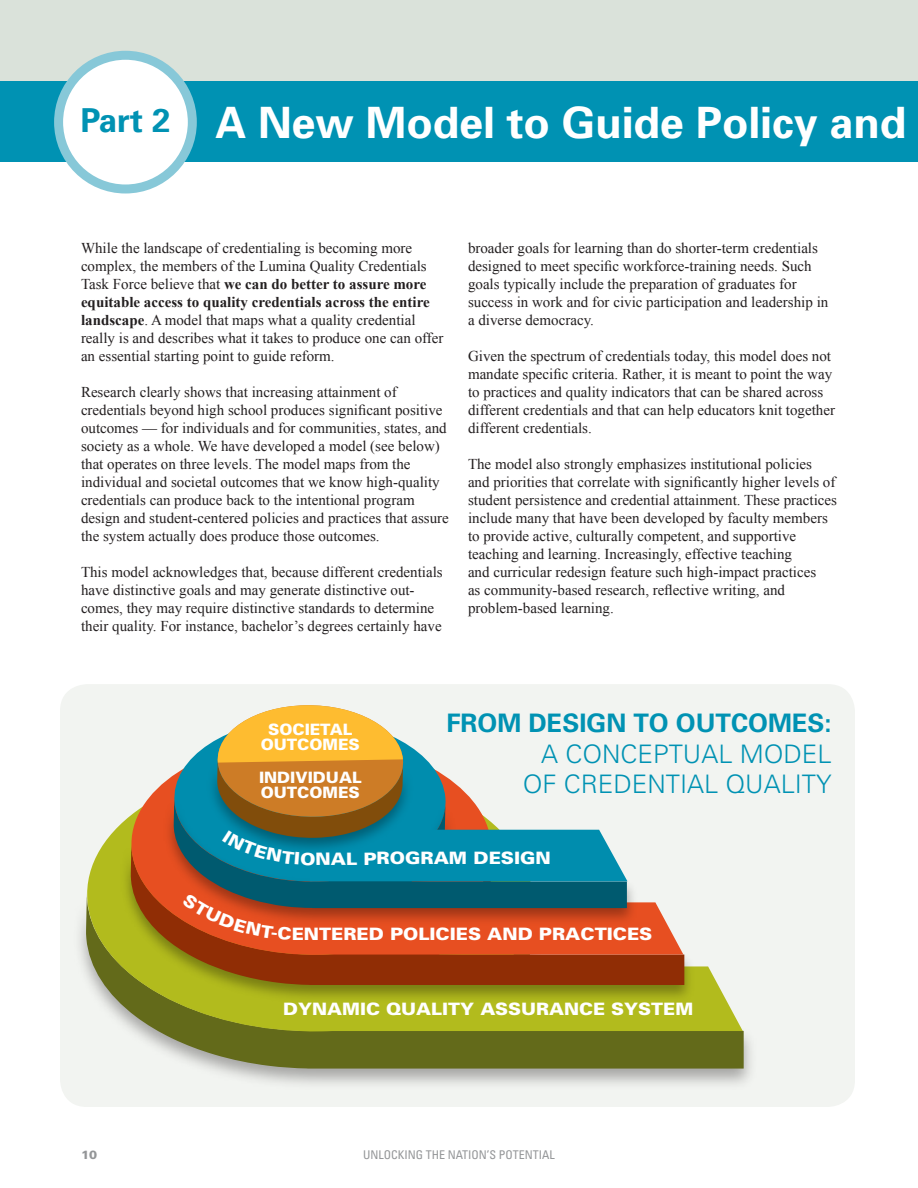
<style>
.page{position:relative;width:918px;height:1188px;background:#fff}
.page>*{position:absolute;margin:0;border:0;box-sizing:border-box;transform-origin:0 0}
.t1{font:700 43.2px "Univers";color:#fff}
.t2{font:300 25.5px/30.6px "Univers";color:#0092b3;text-align:right}
.t3{font:700 25.5px "Univers";color:#0092b3}
.t4{font:900 17.1px "Univers";color:#fff;scale:1.07 1}
.t5{font:900 17.1px "Univers";color:#fff;scale:1.05 1}
.t6{font:900 15.6px/15.1px "Univers";color:#fff}
.t7{font:15px/18px "Times New Roman";color:#231f20}
.t8{font:condensed 12px "Univers";color:#949698}
.t9{font:900 12px "Univers";color:#949698}
.s1{font-weight:700}
</style>
<div class="page">
<div style="left:60px;top:684px;width:795px;height:423px;background:#f2f4f1;border-radius:27px"></div>
<div style="left:0;top:0;width:918px;height:121px;background:#dae2da"></div>
<div style="left:0;top:81px;width:918px;height:81px;background:#0092b3"></div>
<div style="left:59px;top:55px;width:133px;height:134px;background:#fff;border-radius:50%"></div>
<div style="left:54px;top:51px;width:143px;height:143px;border:9px solid #87c8d8;border-radius:50%"></div>
<svg style="left:86px;top:893px;width:658px;height:176px;background:#7c8241"></svg>
<svg style="left:87px;top:815px;width:656px;height:216px;fill:#b2bb1d"></svg>
<img style="left:117px;top:835px;width:582px;height:171px">
<svg style="left:131px;top:842px;width:553px;height:143px;background:#94440a"></svg>
<svg style="left:131px;top:775px;width:552px;height:180px;fill:#e74f21"></svg>
<svg style="left:174px;top:740px;width:41px;height:50px;fill:#088dae"></svg>
<img style="left:160px;top:790px;width:481px;height:139px">
<svg style="left:174px;top:797px;width:453px;height:111px;background:#165c6b"></svg>
<img style="left:203px;top:751px;width:12px;height:108px">
<svg style="left:215px;top:705px;width:412px;height:176px"></svg>
<svg style="left:182px;top:893px;width:109px;height:47px;background:#c34a25"></svg>
<h1 class="t1" style="left:80px;top:97px;width:827px"><sup>Part</sup> <sup>2</sup> A New Model to Guide Policy and</h1>
<p class="t7" style="left:81px;top:239px;width:364px">While the landscape of credentialing is becoming more complex, the members of the Lumina Quality Credentials Task Force believe that <span class="s1">we can do better to assure more equitable access to quality credentials across the entire landscape</span>. A model that maps what a quality credential really is and describes what it takes to produce one can offer an essential starting point to guide reform.</p>
<p class="t7" style="left:81px;top:383px;width:369px">Research clearly shows that increasing attainment of credentials beyond high school produces significant positive outcomes — for individuals and for communities, states, and society as a whole. We have developed a model (see below) that operates on three levels. The model maps from the individual and societal outcomes that we know high-quality credentials can produce back to the intentional program design and student-centered policies and practices that assure the system actually does produce those outcomes.</p>
<p class="t7" style="left:81px;top:563px;width:363px">This model acknowledges that, because different credentials have distinctive goals and may generate distinctive out&shy;comes, they may require distinctive standards to determine their quality. For instance, bachelor’s degrees certainly have</p>
<p class="t7" style="left:468px;top:239px;width:362px">broader goals for learning than do shorter-term credentials designed to meet specific workforce-training needs. Such goals typically include the preparation of graduates for success in work and for civic participation and leadership in a diverse democracy.</p>
<p class="t7" style="left:468px;top:347px;width:369px">Given the spectrum of credentials today, this model does not mandate specific criteria. Rather, it is meant to point the way to practices and quality indicators that can be shared across different credentials and that can help educators knit together different credentials.</p>
<p class="t7" style="left:468px;top:455px;width:371px">The model also strongly emphasizes institutional policies and priorities that correlate with significantly higher levels of student persistence and credential attainment. These practices include many that have been developed by faculty members to provide active, culturally competent, and supportive teaching and learning. Increasingly, effective teaching<br>and curricular redesign feature such high-impact practices<br>as community-based research, reflective writing, and problem-based learning.</p>
<p class="t6" style="left:261px;top:722px;width:101px;text-align:center">SOCIETAL<br>OUTCOMES</p>
<p class="t6" style="left:259px;top:770px;width:104px">INDIVIDUAL<br>OUTCOMES</p>
<h2 class="t3" style="left:446px;top:708px;width:387px">FROM DESIGN TO OUTCOMES:</h2>
<h2 class="t2" style="left:523px;top:738px;width:310px">A CONCEPTUAL MODEL<br>OF CREDENTIAL QUALITY</h2>
<p class="t4" style="left:331px;top:848px;width:207px">AL PROGRAM DESIGN</p>
<p class="t4" style="left:292px;top:923px;width:339px">ENTERED POLICIES AND PRACTICES</p>
<p class="t5" style="left:283px;top:998px;width:392px">DYNAMIC QUALITY ASSURANCE SYSTEM</p>
<p class="t9" style="left:81px;top:1148px;width:18px">10</p>
<p class="t8" style="left:363px;top:1148px;width:193px">UNLOCKING THE NATION’S POTENTIAL</p>
</div>
